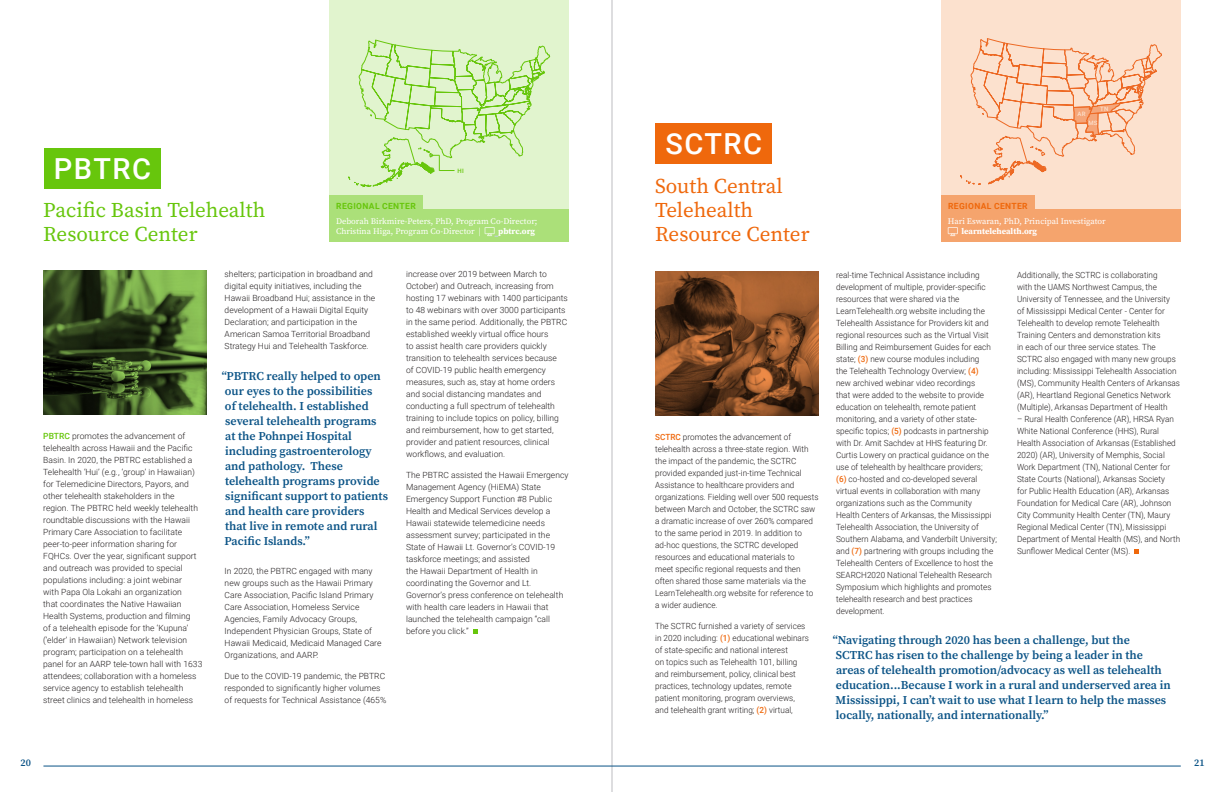
<style>
.page{position:relative;width:1224px;height:792px;background:#fff}
.page>*{position:absolute;margin:0;border:0;box-sizing:border-box;transform-origin:0 0}
.TRC_Acronym_Header{font:500 29px "Roboto";letter-spacing:.05em;color:#fff}
.Full_TRC_Name_Green{font:21px/24px "Source Serif Pro";color:#67c60c}
.Full_TRC_Name_Orange{font:21px/24px "Source Serif Pro";color:#ef680c}
.Testimonial{font:600 12px/15px "Source Serif Pro";color:#0a5386}
.t1{font:600 10px "Source Serif Pro";color:#0a5386}
.Body_Copy{font:300 8.5px/12px "Roboto";letter-spacing:.005em;color:#231f20;scale:.96 1}
.Body_Copy-2{font:300 8.5px/12px "Roboto";letter-spacing:.005em;color:#231f20}
.Green_TRC_Info{font:8.5px/10px "Source Serif Pro";color:#fff}
.Orange_TRC_Info{font:8.5px "Source Serif Pro";color:#fff}
.Gold_TRC_Info{font:700 8.5px "Source Serif Pro";color:#fff}
.Green_Tabs{font:700 8.5px "Roboto";letter-spacing:.045em;color:#67c60c}
.Orange_Tabs{font:700 8.5px "Roboto";letter-spacing:.045em;color:#ef680c}
.Green_TRC_Info-2{font:700 8.5px "Source Serif Pro";letter-spacing:-.005em;color:#fff}
.Map_labels{font:500 6px "Roboto";color:#fce1ce}
.Map_labels-2{font:500 6px "Roboto";color:#67c60c}
.s1{font-weight:500;color:#67c60c}
.s2{font-weight:500;color:#ef680c}
</style>
<div class="page">
<div style="left:330px;top:0;width:239px;height:209px;background:#e1f4ce"></div>
<div style="left:330px;top:209px;width:239px;height:33px;background:#abe079"></div>
<svg style="left:485px;top:227px;width:13px;height:10px"></svg>
<div style="left:330px;top:195px;width:93px;height:14px;background:#abe079"></div>
<svg style="left:348px;top:40px;width:202px;height:147px"></svg>
<div style="left:941px;top:0;width:240px;height:209px;background:#fce1ce"></div>
<div style="left:941px;top:209px;width:240px;height:33px;background:#f5a46d"></div>
<div style="left:941px;top:195px;width:94px;height:14px;background:#f5a46d"></div>
<svg style="left:948px;top:227px;width:10px;height:9px"></svg>
<svg style="left:960px;top:38px;width:202px;height:147px"></svg>
<img style="left:43px;top:271px;width:163px;height:144px">
<img style="left:655px;top:272px;width:163px;height:144px">
<hr style="left:612px;top:0;width:1px;height:792px;background:#bcbdc0">
<svg style="left:473px;top:629px;width:5px;height:5px"></svg>
<svg style="left:1135px;top:549px;width:4px;height:5px"></svg>
<div style="left:44px;top:148px;width:117px;height:40px;background:#67c60c"></div>
<div style="left:655px;top:123px;width:117px;height:41px;background:#ef680c"></div>
<hr style="left:43px;top:766px;width:1138px;height:1px;background:#0a5386">
<p class="Map_labels" style="left:1078px;top:110px;width:9px">AR</p>
<p class="Map_labels" style="left:1100px;top:104px;width:10px">TN</p>
<p class="TRC_Acronym_Header" style="left:54px;top:148px;width:98px">PBTRC</p>
<p class="Full_TRC_Name_Green" style="left:43px;top:198px;width:224px">Pacific Basin Telehealth<br>Resource Center</p>
<p class="Green_Tabs" style="left:336px;top:200px;width:81px">REGIONAL CENTER</p>
<p class="Map_labels-2" style="left:458px;top:166px;width:8px">HI</p>
<p class="Green_TRC_Info" style="left:336px;top:216px;width:203px">Deborah Birkmire-Peters, PhD, Program Co-Director;<br>Christina Higa, Program Co-Director |</p>
<p class="Green_TRC_Info-2" style="left:498px;top:225px;width:38px">pbtrc.org</p>
<p class="Body_Copy-2" style="left:43px;top:430px;width:161px"><span class="s1">PBTRC</span> promotes the advancement of telehealth across Hawaii and the Pacific Basin. In 2020, the PBTRC established a Telehealth ‘Hui’ (e.g., ‘group’ in Hawaiian) for Telemedicine Directors, Payors, and other telehealth stakeholders in the<br>region. The PBTRC held weekly telehealth roundtable discussions with the Hawaii Primary Care Association to facilitate peer-to-peer information sharing for FQHCs. Over the year, significant support and outreach was provided to special populations including: a joint webinar<br>with Papa Ola Lokahi an organization<br>that coordinates the Native Hawaiian Health Systems, production and filming<br>of a telehealth episode for the ‘Kupuna’ (‘elder’ in Hawaiian) Network television program; participation on a telehealth panel for an AARP tele-town hall with 1633 attendees; collaboration with a homeless service agency to establish telehealth street clinics and telehealth in homeless</p>
<p class="Body_Copy-2" style="left:225px;top:268px;width:152px">shelters; participation in broadband and digital equity initiatives, including the Hawaii Broadband Hui; assistance in the development of a Hawaii Digital Equity Declaration; and participation in the American Samoa Territorial Broadband Strategy Hui and Telehealth Taskforce.</p>
<p class="Testimonial" style="left:222px;top:368px;width:168px">“PBTRC really helped to open our eyes to the possibilities<br>of telehealth. I established several telehealth programs<br>at the Pohnpei Hospital including gastroenterology and pathology. These telehealth programs provide significant support to patients and health care providers<br>that live in remote and rural<br>Pacific Islands.”</p>
<p class="Body_Copy-2" style="left:225px;top:565px;width:158px">In 2020, the PBTRC engaged with many new groups such as the Hawaii Primary Care Association, Pacific Island Primary Care Association, Homeless Service Agencies, Family Advocacy Groups, Independent Physician Groups, State of Hawaii Medicaid, Medicaid Managed Care Organizations, and AARP.</p>
<p class="Body_Copy-2" style="left:225px;top:670px;width:163px">Due to the COVID-19 pandemic, the PBTRC responded to significantly higher volumes of requests for Technical Assistance (465%</p>
<p class="Body_Copy-2" style="left:406px;top:268px;width:163px">increase over 2019 between March to October) and Outreach, increasing from hosting 17 webinars with 1400 participants to 48 webinars with over 3000 participants in the same period. Additionally, the PBTRC established weekly virtual office hours<br>to assist health care providers quickly transition to telehealth services because<br>of COVID-19 public health emergency measures, such as, stay at home orders and social distancing mandates and conducting a full spectrum of telehealth training to include topics on policy, billing and reimbursement, how to get started, provider and patient resources, clinical workflows, and evaluation.</p>
<p class="Body_Copy-2" style="left:406px;top:469px;width:164px">The PBTRC assisted the Hawaii Emergency Management Agency (HiEMA) State Emergency Support Function #8 Public Health and Medical Services develop a Hawaii statewide telemedicine needs assessment survey; participated in the State of Hawaii Lt. Governor’s COVID-19 taskforce meetings; and assisted<br>the Hawaii Department of Health in coordinating the Governor and Lt.<br>Governor’s press conference on telehealth with health care leaders in Hawaii that launched the telehealth campaign “call before you click.”</p>
<p class="TRC_Acronym_Header" style="left:665px;top:124px;width:98px">SCTRC</p>
<p class="Full_TRC_Name_Orange" style="left:655px;top:174px;width:156px">South Central<br>Telehealth<br>Resource Center</p>
<p class="Body_Copy" style="left:655px;top:431px;width:172px"><span class="s2">SCTRC</span> promotes the advancement of telehealth across a three-state region. With the impact of the pandemic, the SCTRC provided expanded just-in-time Technical Assistance to healthcare providers and organizations. Fielding well over 500 requests between March and October, the SCTRC saw a dramatic increase of over 260% compared to the same period in 2019. In addition to ad-hoc questions, the SCTRC developed resources and educational materials to<br>meet specific regional requests and then often shared those same materials via the LearnTelehealth.org website for reference to a wider audience.</p>
<p class="Body_Copy" style="left:655px;top:620px;width:162px">The SCTRC furnished a variety of services in 2020 including: <span class="s2">(1)</span> educational webinars of state-specific and national interest<br>on topics such as Telehealth 101, billing and reimbursement, policy, clinical best practices, technology updates, remote patient monitoring, program overviews, and telehealth grant writing; <span class="s2">(2)</span> virtual,</p>
<p class="Orange_Tabs" style="left:948px;top:200px;width:81px">REGIONAL CENTER</p>
<p class="Map_labels" style="left:1088px;top:119px;width:11px">MS</p>
<p class="Orange_TRC_Info" style="left:948px;top:215px;width:159px">Hari Eswaran, PhD, Principal Investigator</p>
<p class="Gold_TRC_Info" style="left:961px;top:225px;width:77px">learntelehealth.org</p>
<p class="Body_Copy" style="left:836px;top:269px;width:169px">real-time Technical Assistance including development of multiple, provider-specific resources that were shared via the LearnTelehealth.org website including the Telehealth Assistance for Providers kit and regional resources such as the Virtual Visit Billing and Reimbursement Guides for each state; <span class="s2">(3)</span> new course modules including<br>the Telehealth Technology Overview; <span class="s2">(4)<br></span>new archived webinar video recordings<br>that were added to the website to provide education on telehealth, remote patient monitoring, and a variety of other state&shy;specific topics; <span class="s2">(5)</span> podcasts in partnership with Dr. Amit Sachdev at HHS featuring Dr.<br>Curtis Lowery on practical guidance on the use of telehealth by healthcare providers;<br><span class="s2">(6)</span> co-hosted and co-developed several virtual events in collaboration with many organizations such as the Community Health Centers of Arkansas, the Mississippi Telehealth Association, the University of Southern Alabama, and Vanderbilt University; and <span class="s2">(7)</span> partnering with groups including the Telehealth Centers of Excellence to host the SEARCH2020 National Telehealth Research Symposium which highlights and promotes telehealth research and best practices development.</p>
<p class="Body_Copy" style="left:1017px;top:269px;width:171px">Additionally, the SCTRC is collaborating<br>with the UAMS Northwest Campus, the University of Tennessee, and the University<br>of Mississippi Medical Center - Center for Telehealth to develop remote Telehealth Training Centers and demonstration kits<br>in each of our three service states. The SCTRC also engaged with many new groups including: Mississippi Telehealth Association (MS), Community Health Centers of Arkansas (AR), Heartland Regional Genetics Network (Multiple), Arkansas Department of Health</p>
<p class="Body_Copy" style="left:1017px;top:413px;width:172px">– Rural Health Conference (AR), HRSA Ryan White National Conference (HHS), Rural Health Association of Arkansas (Established 2020) (AR), University of Memphis, Social Work Department (TN), National Center for State Courts (National), Arkansas Society<br>for Public Health Education (AR), Arkansas Foundation for Medical Care (AR), Johnson City Community Health Center (TN), Maury Regional Medical Center (TN), Mississippi Department of Mental Health (MS), and North Sunflower Medical Center (MS).</p>
<p class="Testimonial" style="left:833px;top:632px;width:340px">“Navigating through 2020 has been a challenge, but the<br>SCTRC has risen to the challenge by being a leader in the areas of telehealth promotion/advocacy as well as telehealth education...Because I work in a rural and underserved area in Mississippi, I can’t wait to use what I learn to help the masses locally, nationally, and internationally.”</p>
<p class="t1" style="left:20px;top:756px;width:12px">20</p>
<p class="t1" style="left:1194px;top:756px;width:12px">21</p>
</div>
